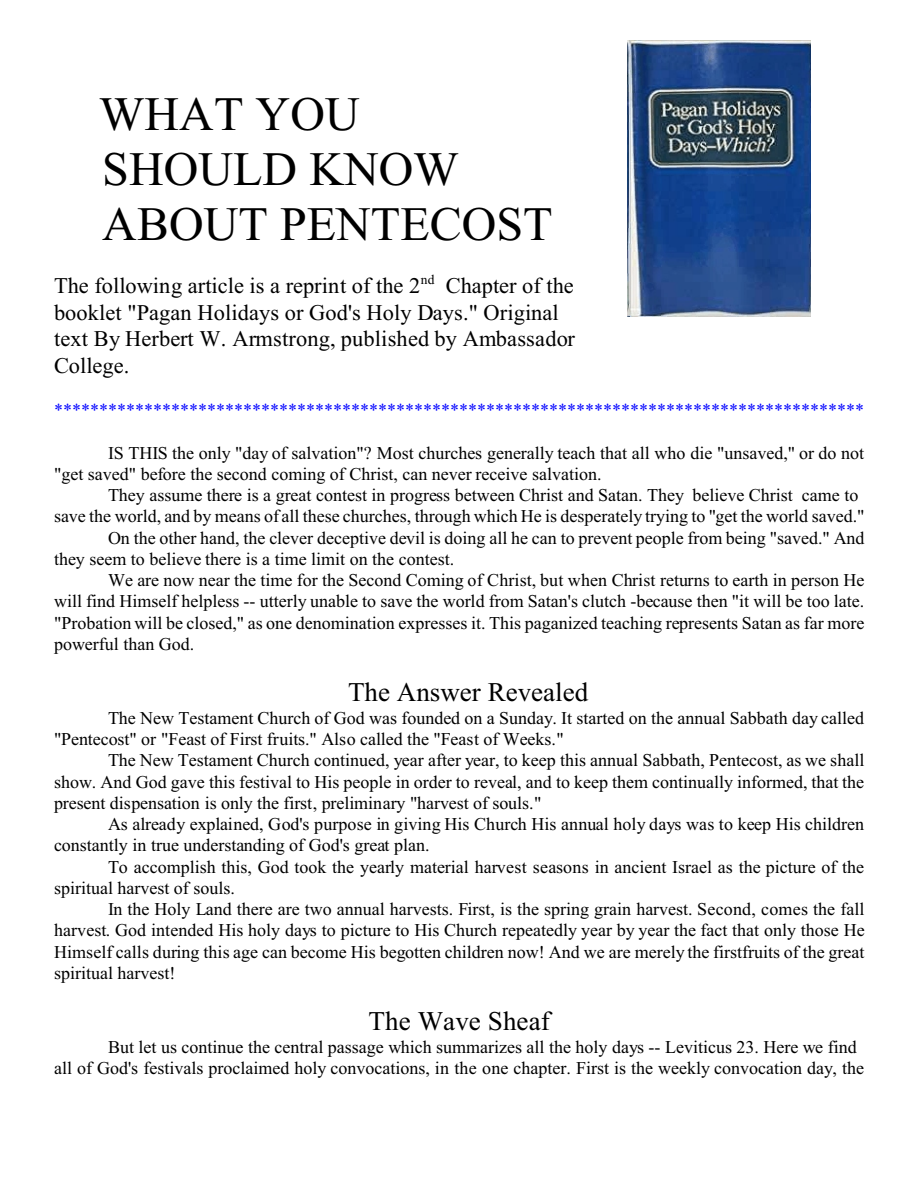
<style>
.page{position:relative;width:918px;height:1188px;background:#fff}
.page>*{position:absolute;margin:0;border:0;box-sizing:border-box;transform-origin:0 0}
.t1{font:48px/55.2px "Times New Roman";color:#000}
.t2{font:27px "Times New Roman";color:#000}
.t3{font:22.35px/26.4px "Times New Roman";letter-spacing:.005em;color:#000}
.t4{font:18px/21.3px "Times New Roman";color:#000}
.t5{font:18px "Times New Roman";color:#00f}
</style>
<div class="page">
<img style="left:628px;top:40px;width:183px;height:276px">
<h1 class="t1" style="left:99px;top:91px;width:455px">WHAT YOU<br>SHOULD KNOW<br>ABOUT PENTECOST</h1>
<p class="t3" style="left:54px;top:275px;width:522px">The following article is a reprint of the 2<sup>nd</sup> Chapter of the booklet "Pagan Holidays or God's Holy Days." Original text By Herbert W. Armstrong, published by Ambassador College.</p>
<p class="t5" style="left:54px;top:404px;width:811px">******************************************************************************************</p>
<p class="t4" style="left:54px;top:444px;width:812px;text-indent:54px">IS THIS the only "day of salvation"? Most churches generally teach that all who die "unsaved," or do not "get saved" before the second coming of Christ, can never receive salvation.</p>
<p class="t4" style="left:108px;top:486px;width:752px">They assume there is a great contest in progress between Christ and Satan. They believe Christ came to</p>
<p class="t4" style="left:54px;top:507px;width:812px">save the world, and by means of all these churches, through which He is desperately trying to "get the world saved."</p>
<p class="t4" style="left:108px;top:529px;width:758px">On the other hand, the clever deceptive devil is doing all he can to prevent people from being "saved." And</p>
<p class="t4" style="left:54px;top:550px;width:402px">they seem to believe there is a time limit on the contest.</p>
<p class="t4" style="left:108px;top:571px;width:758px">We are now near the time for the Second Coming of Christ, but when Christ returns to earth in person He</p>
<p class="t4" style="left:54px;top:592px;width:812px">will find Himself helpless -- utterly unable to save the world from Satan's clutch -because then "it will be too late.</p>
<p class="t4" style="left:54px;top:614px;width:812px">"Probation will be closed," as one denomination expresses it. This paganized teaching represents Satan as far more</p>
<p class="t4" style="left:54px;top:635px;width:142px">powerful than God.</p>
<h2 class="t2" style="left:348px;top:682px;width:242px">The Answer Revealed</h2>
<p class="t4" style="left:54px;top:709px;width:812px;text-indent:54px">The New Testament Church of God was founded on a Sunday. It started on the annual Sabbath day called "Pentecost" or "Feast of First fruits." Also called the "Feast of Weeks."</p>
<p class="t4" style="left:54px;top:751px;width:812px;text-align:justify;text-indent:54px">The New Testament Church continued, year after year, to keep this annual Sabbath, Pentecost, as we shall show. And God gave this festival to His people in order to reveal, and to keep them continually informed, that the present dispensation is only the first, preliminary "harvest of souls."</p>
<p class="t4" style="left:54px;top:815px;width:812px;text-indent:54px">As already explained, God's purpose in giving His Church His annual holy days was to keep His children constantly in true understanding of God's great plan.</p>
<p class="t4" style="left:54px;top:858px;width:812px;text-indent:54px">To accomplish this, God took the yearly material harvest seasons in ancient Israel as the picture of the spiritual harvest of souls.</p>
<p class="t4" style="left:54px;top:900px;width:812px;text-align:justify;text-indent:54px">In the Holy Land there are two annual harvests. First, is the spring grain harvest. Second, comes the fall harvest. God intended His holy days to picture to His Church repeatedly year by year the fact that only those He Himself calls during this age can become His begotten children now! And we are merely the firstfruits of the great spiritual harvest!</p>
<h2 class="t2" style="left:369px;top:1011px;width:183px">The Wave Sheaf</h2>
<p class="t4" style="left:54px;top:1038px;width:812px;text-indent:54px">But let us continue the central passage which summarizes all the holy days -- Leviticus 23. Here we find all of God's festivals proclaimed holy convocations, in the one chapter. First is the weekly convocation day, the</p>
</div>
